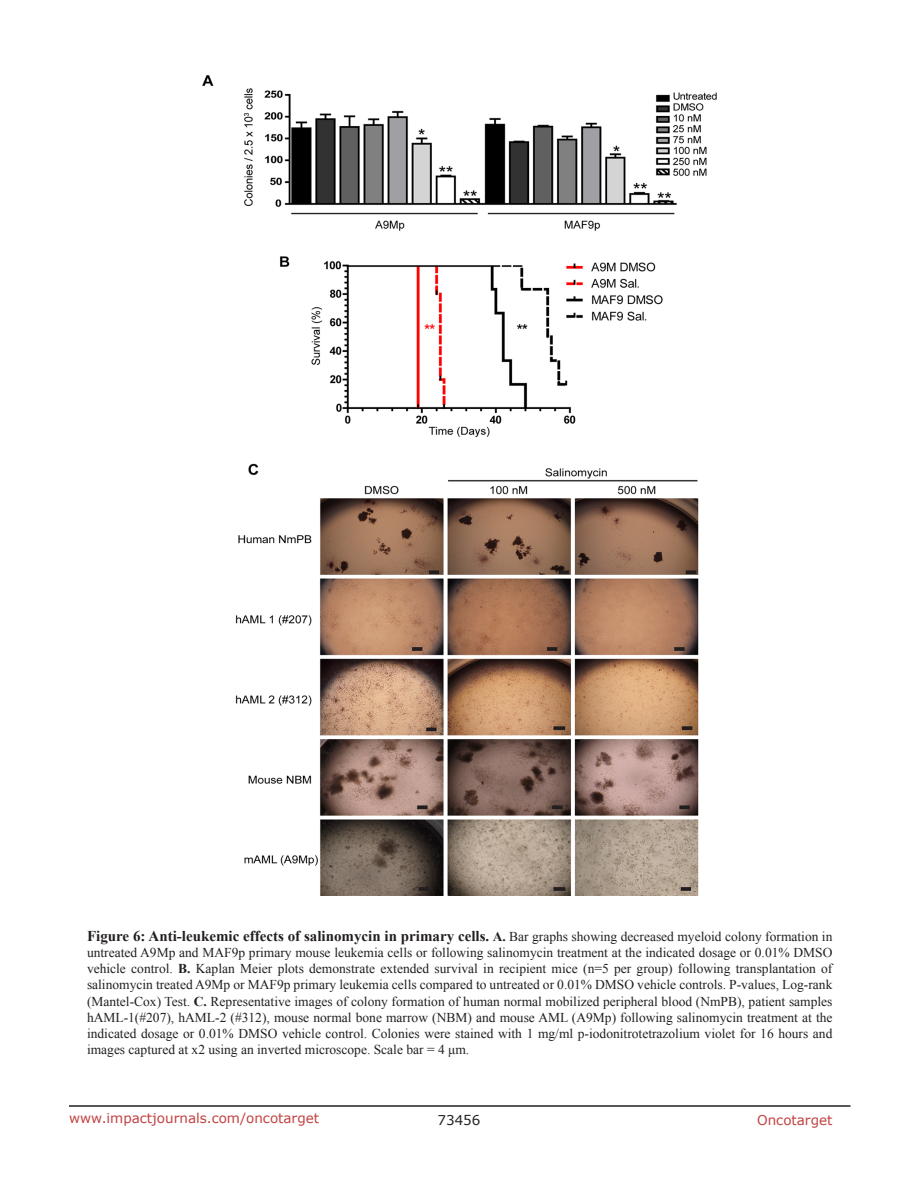
<style>
.page{position:relative;width:918px;height:1188px;background:#fff}
.page>*{position:absolute;margin:0;border:0;box-sizing:border-box;transform-origin:0 0}
.figuretext{font:700 15px "Times New Roman";color:#231f20}
.figuretext-2{font:13.5px/16.2px "Times New Roman";color:#231f20;text-align:justify}
.t1{font:13.5px "Verdana";color:#c24141}
.t2{font:13.5px "Verdana";color:#231f20}
.s1{font-size:13.5px}
.s2{font-weight:400;font-size:13.5px}
.s3{font-weight:700}
</style>
<div class="page">
<hr style="left:69px;top:1105px;width:781px;height:2px;background:#231f20">
<img style="left:203px;top:75px;width:514px;height:821px">
<p class="figuretext" style="left:87px;top:925px;width:747px">Figure 6: Anti-leukemic effects of salinomycin in primary cells. <span class="s1">A.</span> <span class="s2">Bar graphs showing decreased myeloid colony formation in</span></p>
<p class="figuretext-2" style="left:87px;top:944px;width:747px">untreated A9Mp and MAF9p primary mouse leukemia cells or following salinomycin treatment at the indicated dosage or 0.01% DMSO vehicle control. <span class="s3">B.</span> Kaplan Meier plots demonstrate extended survival in recipient mice (n=5 per group) following transplantation of salinomycin treated A9Mp or MAF9p primary leukemia cells compared to untreated or 0.01% DMSO vehicle controls. P-values, Log-rank (Mantel-Cox) Test. <span class="s3">C.</span> Representative images of colony formation of human normal mobilized peripheral blood (NmPB), patient samples hAML-1(#207), hAML-2 (#312), mouse normal bone marrow (NBM) and mouse AML (A9Mp) following salinomycin treatment at the indicated dosage or 0.01% DMSO vehicle control. Colonies were stained with 1 mg/ml p-iodonitrotetrazolium violet for 16 hours and images captured at x2 using an inverted microscope. Scale bar = 4 μm.</p>
<p class="t1" style="left:69px;top:1109px;width:252px">www.impactjournals.com/oncotarget</p>
<p class="t2" style="left:438px;top:1111px;width:44px">73456</p>
<p class="t1" style="left:757px;top:1111px;width:77px">Oncotarget</p>
</div>
